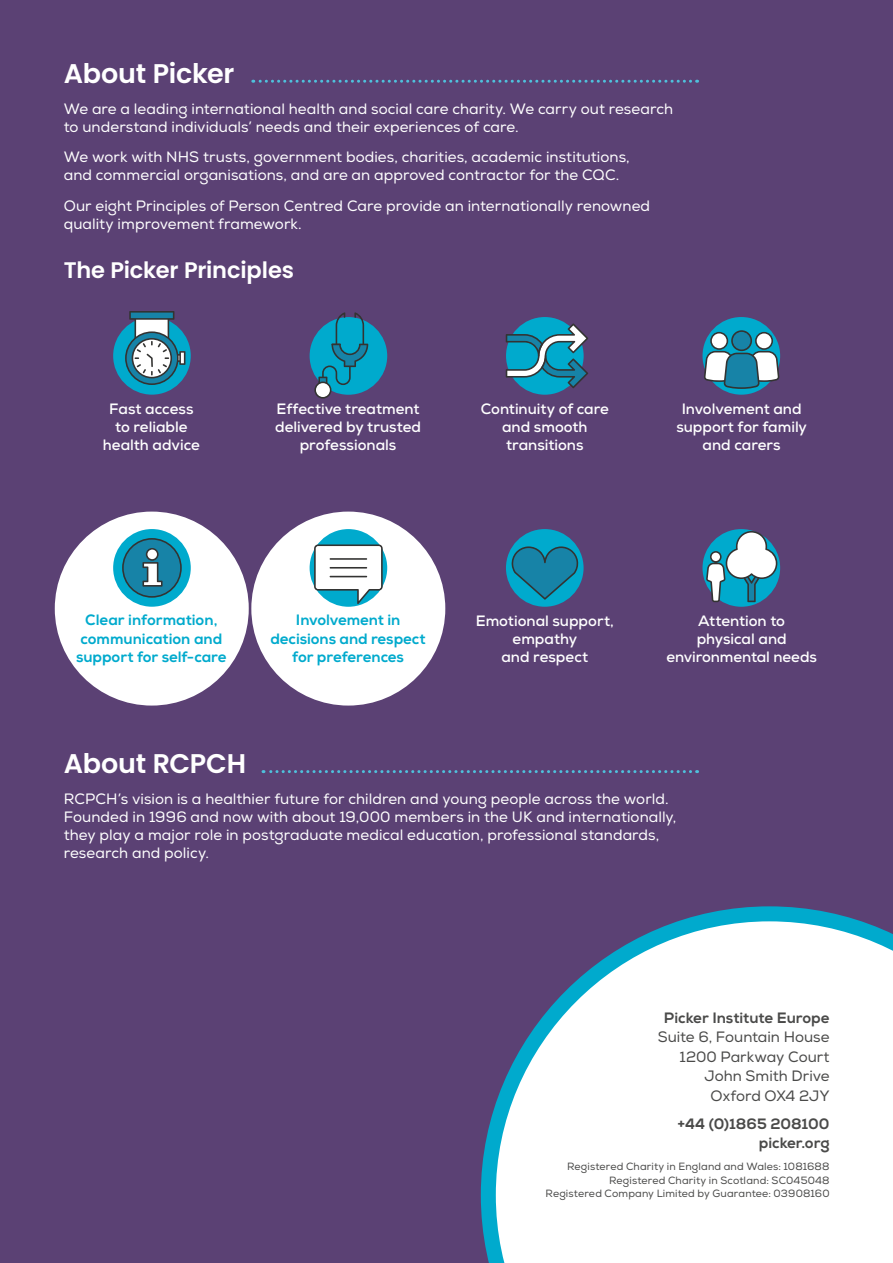
<style>
.page{position:relative;width:893px;height:1263px;background:#5b4174}
.page>*{position:absolute;margin:0;border:0;box-sizing:border-box;transform-origin:0 0}
.t1{font:600 27px "Poppins";letter-spacing:-.005em;color:#fff}
.t2{font:600 22.5px "Poppins";letter-spacing:-.005em;color:#fff}
.t3{font:15px/18px "Nexa";letter-spacing:.005em;color:#fff}
.t4{font:700 15px/18px "Nexa";color:#fff;text-align:center}
.t5{font:800 15px/18px "Nexa";letter-spacing:-.005em;color:#00aacd;text-align:center}
.t6{font:15px/19.5px "Nexa";color:#4a4a49;text-align:right}
.t7{font:800 15px/19.5px "Nexa";color:#4a4a49;text-align:right}
.t8{font:10.5px/13.5px "Nexa";letter-spacing:.01em;color:#4a4a49;text-align:right}
</style>
<div class="page">
<svg style="left:481px;top:906px;width:412px;height:357px;background:#d8dfe9"></svg>
<svg style="left:253px;top:80px;width:438px;height:3px"></svg>
<svg style="left:263px;top:770px;width:428px;height:3px"></svg>
<svg style="left:310px;top:312px;width:77px;height:87px"></svg>
<svg style="left:506px;top:317px;width:82px;height:78px"></svg>
<svg style="left:113px;top:311px;width:78px;height:84px"></svg>
<svg style="left:506px;top:529px;width:78px;height:78px"></svg>
<svg style="left:702px;top:529px;width:78px;height:78px"></svg>
<div style="left:251px;top:512px;width:194px;height:193px;background:#fff;border-radius:50%"></div>
<div style="left:55px;top:512px;width:194px;height:193px;background:#fff;border-radius:50%"></div>
<svg style="left:113px;top:529px;width:78px;height:78px"></svg>
<svg style="left:702px;top:317px;width:78px;height:78px"></svg>
<svg style="left:310px;top:529px;width:77px;height:78px"></svg>
<h1 class="t1" style="left:64px;top:58px;width:172px">About Picker</h1>
<p class="t3" style="left:64px;top:100px;width:611px">We are a leading international health and social care charity. We carry out research to understand individuals’ needs and their experiences of care.</p>
<p class="t3" style="left:64px;top:148px;width:567px">We work with NHS trusts, government bodies, charities, academic institutions, and commercial organisations, and are an approved contractor for the CQC.</p>
<p class="t3" style="left:64px;top:197px;width:588px">Our eight Principles of Person Centred Care provide an internationally renowned quality improvement framework.</p>
<h2 class="t2" style="left:64px;top:257px;width:232px">The Picker Principles</h2>
<p class="t4" style="left:103px;top:399px;width:98px">Fast access to reliable health advice</p>
<p class="t4" style="left:275px;top:399px;width:147px">Effective treatment delivered by trusted professionals</p>
<p class="t4" style="left:481px;top:399px;width:130px">Continuity of care and smooth transitions</p>
<p class="t4" style="left:676px;top:399px;width:132px">Involvement and support for family and carers</p>
<p class="t5" style="left:76px;top:611px;width:152px">Clear information, communication and support for self-care</p>
<p class="t5" style="left:270px;top:611px;width:157px">Involvement in decisions and respect for preferences</p>
<p class="t4" style="left:476px;top:611px;width:140px">Emotional support, empathy<br>and respect</p>
<p class="t4" style="left:666px;top:611px;width:152px">Attention to<br>physical and environmental needs</p>
<h1 class="t1" style="left:64px;top:748px;width:184px">About RCPCH</h1>
<p class="t3" style="left:64px;top:790px;width:614px">RCPCH’s vision is a healthier future for children and young people across the world.<br>Founded in 1996 and now with about 19,000 members in the UK and internationally, they play a major role in postgraduate medical education, professional standards, research and policy.</p>
<p class="t7" style="left:664px;top:1008px;width:167px">Picker Institute Europe</p>
<p class="t6" style="left:658px;top:1027px;width:173px">Suite 6, Fountain House<br>1200 Parkway Court<br>John Smith Drive<br>Oxford OX4 2JY</p>
<p class="t7" style="left:677px;top:1114px;width:154px">+44 (0)1865 208100 picker.org</p>
<p class="t8" style="left:546px;top:1160px;width:286px">Registered Charity in England and Wales: 1081688<br>Registered Charity in Scotland: SC045048<br>Registered Company Limited by Guarantee: 03908160</p>
</div>
